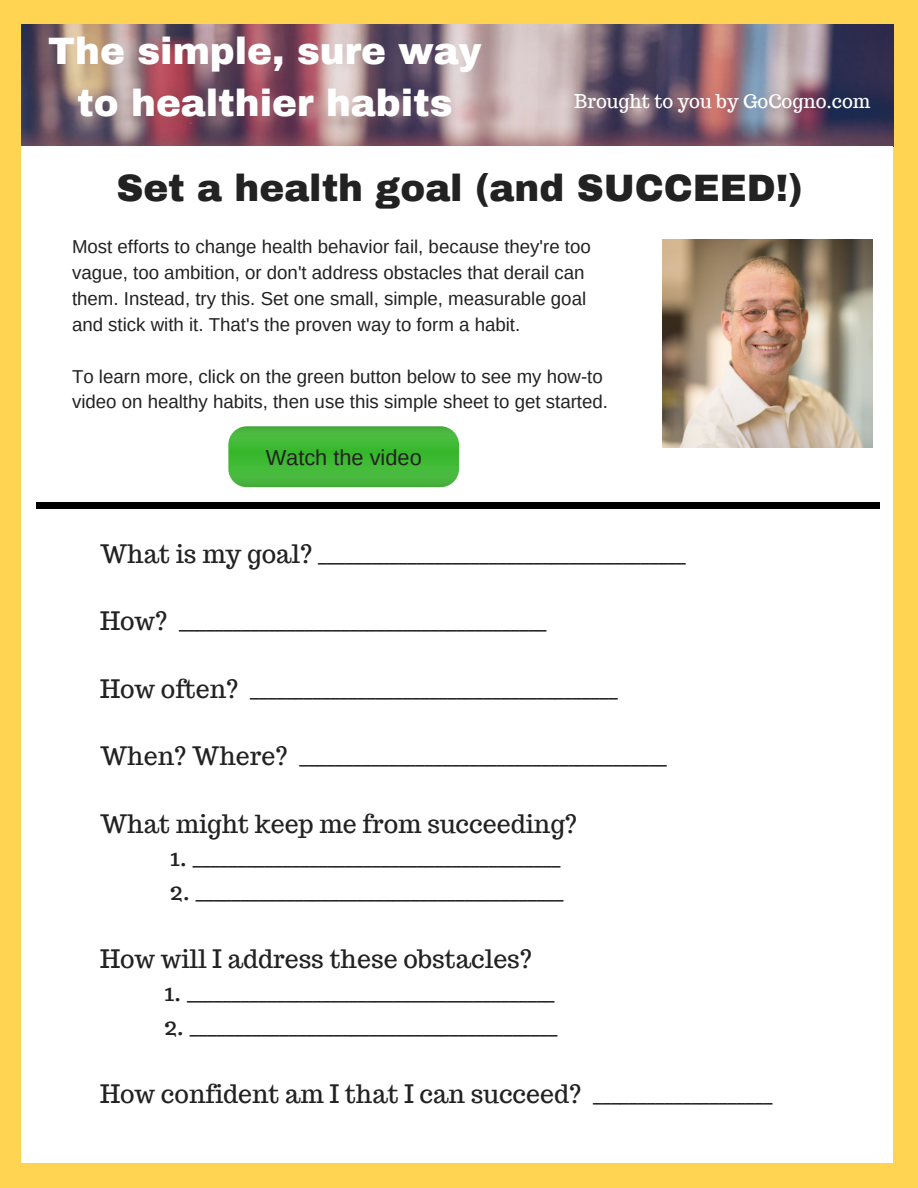
<style>
.page{position:relative;width:918px;height:1188px;background:#ffd453}
.page>*{position:absolute;margin:0;border:0;box-sizing:border-box;transform-origin:0 0}
.t1{font:900 37.35px/51.8px "Archivo";color:#fff;text-align:center}
.t2{font:900 37.35px "Archivo";color:#222}
.t3{font:24.9px "Trocchi";color:#222}
.t4{font:21.75px "Arimo";color:#222}
.t5{font:18.75px/25.8px "Arimo";color:#222}
.t6{font:18.75px "Trocchi";color:#fff}
</style>
<div class="page">
<img style="left:21px;top:25px;width:872px;height:121px">
<div style="left:21px;top:146px;width:872px;height:1017px;background:#fff"></div>
<img style="left:663px;top:240px;width:210px;height:208px">
<div style="left:37px;top:502px;width:843px;height:6px;background:#000"></div>
<div style="left:228px;top:426px;width:231px;height:61px;background:#bfbfbf;border-radius:18px;opacity:.2"></div>
<h1 class="t1" style="left:48px;top:26px;width:435px">The simple, sure way to healthier habits</h1>
<p class="t6" style="left:574px;top:89px;width:298px">Brought to you by GoCogno.com</p>
<h1 class="t2" style="left:116px;top:169px;width:688px">Set a health goal (and SUCCEED!)</h1>
<p class="t5" style="left:72px;top:234px;width:520px">Most efforts to change health behavior fail, because they're too vague, too ambition, or don't address obstacles that derail can them. Instead, try this. Set one small, simple, measurable goal and stick with it. That's the proven way to form a habit.</p>
<p class="t5" style="left:72px;top:363px;width:538px">To learn more, click on the green button below to see my how-to video on healthy habits, then use this simple sheet to get started.</p>
<p class="t4" style="left:266px;top:445px;width:158px">Watch the video</p>
<p class="t3" style="left:100px;top:537px;width:587px">What is my goal? _________________________________________</p>
<p class="t3" style="left:100px;top:605px;width:448px">How? _________________________________________</p>
<p class="t3" style="left:100px;top:672px;width:519px">How often? _________________________________________</p>
<p class="t3" style="left:100px;top:740px;width:568px">When? Where? _________________________________________</p>
<p class="t3" style="left:100px;top:807px;width:479px">What might keep me from succeeding?</p>
<p class="t3" style="left:170px;top:841px;width:392px">1. _________________________________________</p>
<p class="t3" style="left:170px;top:875px;width:395px">2. _________________________________________</p>
<p class="t3" style="left:100px;top:942px;width:434px">How will I address these obstacles?</p>
<p class="t3" style="left:164px;top:976px;width:392px">1. _________________________________________</p>
<p class="t3" style="left:164px;top:1010px;width:395px">2. _________________________________________</p>
<p class="t3" style="left:100px;top:1077px;width:674px">How confident am I that I can succeed? ____________________</p>
</div>
